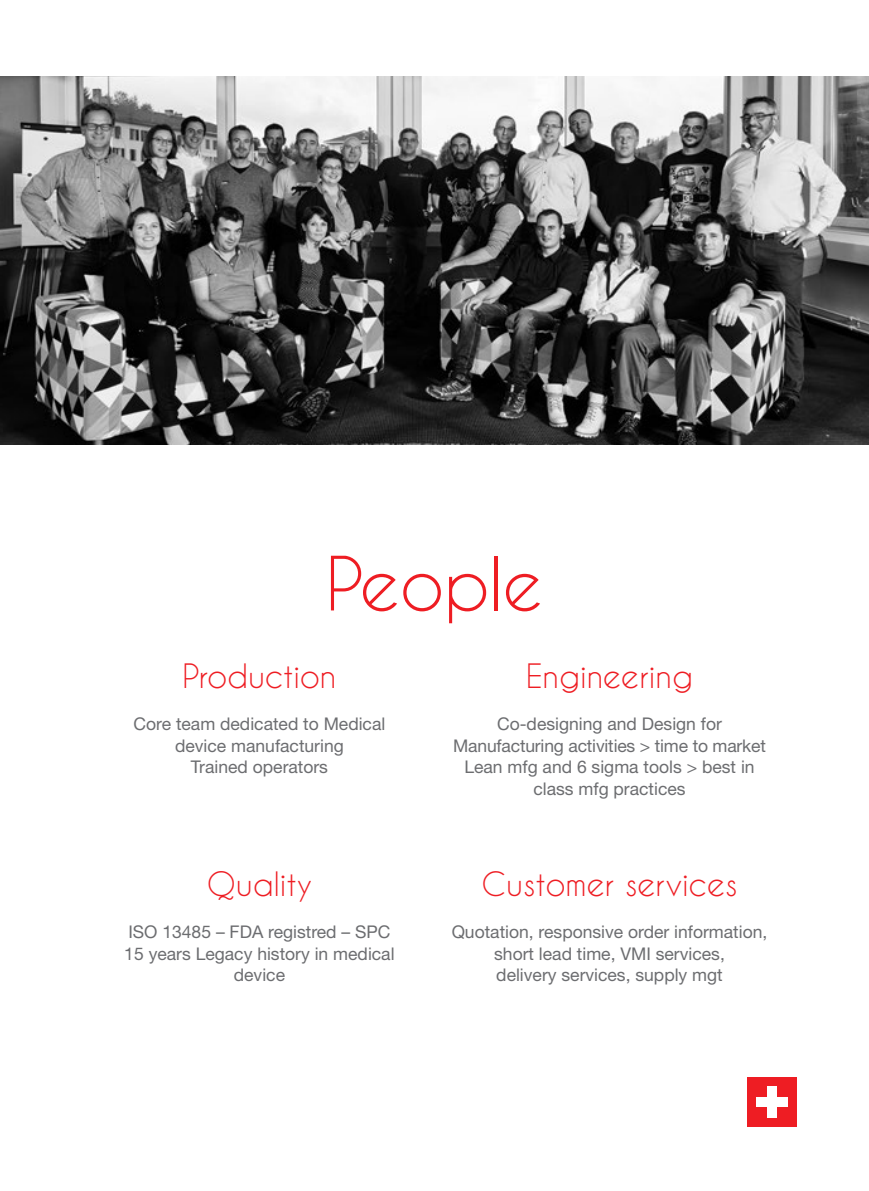
<style>
.page{position:relative;width:869px;height:1191px;background:#fff}
.page>*{position:absolute;margin:0;border:0;box-sizing:border-box;transform-origin:0 0}
.t1{font:70px "Caviar Dreams";color:#ee1d23}
.t2{font:31.5px "Caviar Dreams";color:#ee1d23}
.t3{font:17.5px/21.7px "Helvetica Neue LT";color:#6c6d70;text-align:center}
</style>
<div class="page">
<img style="left:0;top:77px;width:868px;height:367px">
<div style="left:747px;top:1076px;width:49px;height:50px;background:#ee1d23"></div>
<div style="left:756px;top:1097px;width:31px;height:9px;background:#fff"></div>
<div style="left:767px;top:1086px;width:9px;height:31px;background:#fff"></div>
<h1 class="t1" style="left:325px;top:542px;width:219px">People</h1>
<h2 class="t2" style="left:182px;top:657px;width:155px">Production</h2>
<p class="t3" style="left:133px;top:712px;width:253px">Core team dedicated to Medical device manufacturing<br>Trained operators</p>
<h2 class="t2" style="left:207px;top:865px;width:107px">Quality</h2>
<p class="t3" style="left:124px;top:920px;width:272px">ISO 13485 – FDA registred – SPC<br>15 years Legacy history in medical device</p>
<h2 class="t2" style="left:525px;top:657px;width:168px">Engineering</h2>
<p class="t3" style="left:453px;top:712px;width:314px">Co-designing and Design for<br>Manufacturing activities &gt; time to market<br>Lean mfg and 6 sigma tools &gt; best in class mfg practices</p>
<h2 class="t2" style="left:481px;top:865px;width:257px">Customer services</h2>
<p class="t3" style="left:451px;top:920px;width:317px">Quotation, responsive order information, short lead time, VMI services,<br>delivery services, supply mgt</p>
</div>
